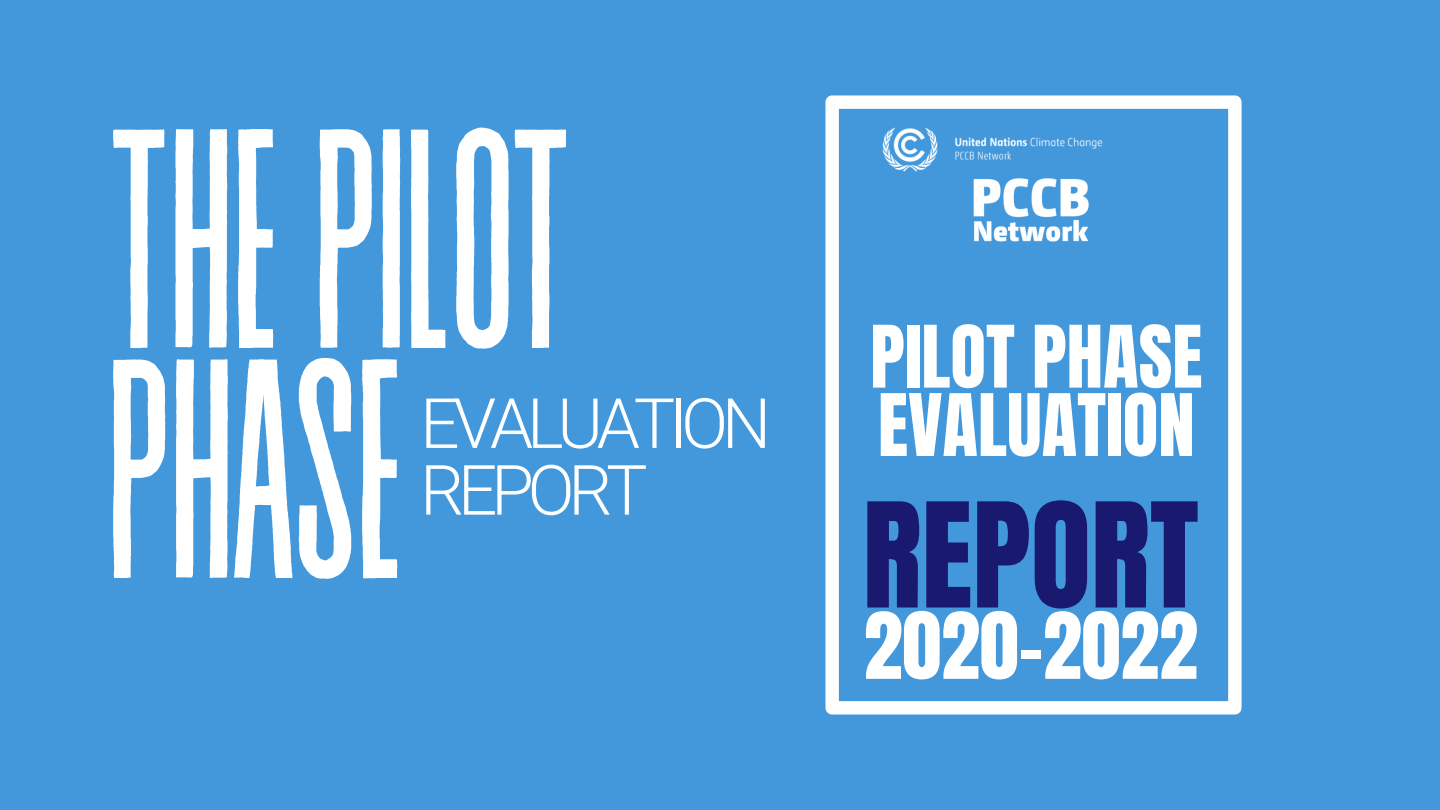
<style>
.page{position:relative;width:1440px;height:810px;background:#4398dc}
.page>*{position:absolute;margin:0;border:0;box-sizing:border-box;transform-origin:0 0}
.t1{font:311.6px/230.3px "Revive 80 Tall";letter-spacing:-.035em;color:#fff}
.t2{font:123.6px "Anton";color:#191970}
.t3{font:78.4px "Anton";color:#fff}
.t4{font:73.2px/68.4px "Anton";color:#fff}
.t5{font:300 69.4px/66.8px "Roboto";letter-spacing:-.09em;color:#fff}
</style>
<div class="page">
<svg style="left:825px;top:95px;width:417px;height:620px"></svg>
<img style="left:968px;top:183px;width:126px;height:92px">
<img style="left:858px;top:116px;width:274px;height:67px">
<h1 class="t1" style="left:102px;top:152px;width:472px">THEPILOT<br>PHASE</h1>
<p class="t5" style="left:420px;top:391px;width:352px">EVALUATION<br>REPORT</p>
<p class="t4" style="left:870px;top:324px;width:334px">PILOT PHASE<br>EVALUATION</p>
<h2 class="t2" style="left:863px;top:467px;width:338px">REPORT</h2>
<p class="t3" style="left:864px;top:590px;width:336px">2020-2022</p>
</div>
